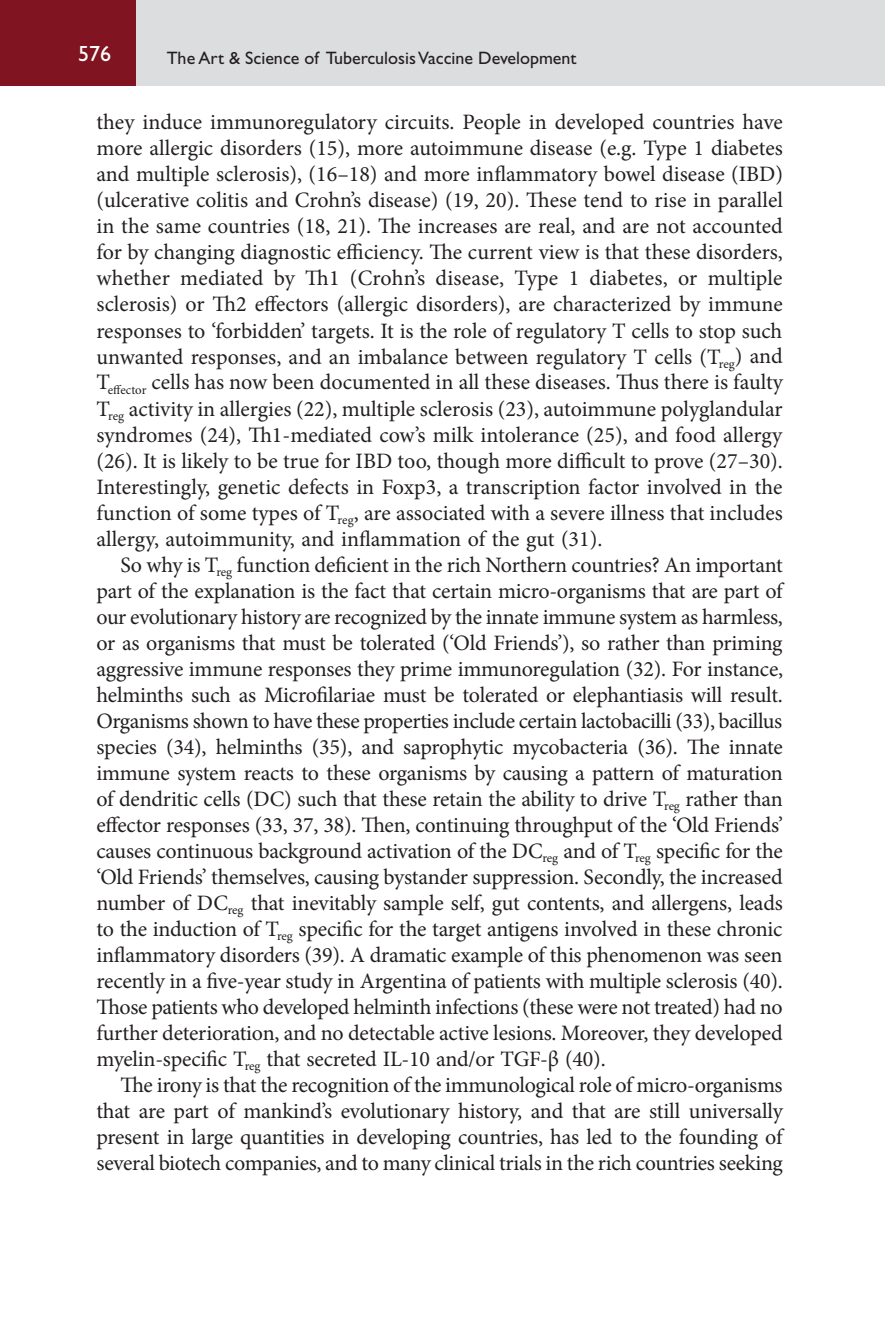
<style>
.page{position:relative;width:885px;height:1327px;background:#fff}
.page>*{position:absolute;margin:0;border:0;box-sizing:border-box;transform-origin:0 0}
.t1{font:22px/26px "Minion Pro";letter-spacing:-.01em;color:#231f20;text-align:justify}
.t2{font:22px "Gill Sans Std";color:#fff}
.t3{font:18px "Gill Sans Std";color:#231f20}
</style>
<div class="page">
<div style="left:135px;top:0;width:749px;height:86px;background:#dcdddf"></div>
<div style="left:0;top:0;width:136px;height:86px;background:#801420"></div>
<hr style="left:884px;top:0;width:1px;height:86px;background:#dcdddf">
<p class="t2" style="left:78px;top:46px;width:34px">576</p>
<p class="t3" style="left:167px;top:51px;width:411px">The Art &amp; Science of Tuberculosis Vaccine Development</p>
<p class="t1" style="left:96px;top:111px;width:688px">they induce immunoregulatory circuits. People in developed countries have more allergic disorders (15), more autoimmune disease (e.g. Type 1 diabetes and multiple sclerosis), (16–18) and more inflammatory bowel disease (IBD) (ulcerative colitis and Crohn’s disease) (19, 20). These tend to rise in parallel in the same countries (18, 21). The increases are real, and are not accounted for by changing diagnostic efficiency. The current view is that these disorders, whether mediated by Th1 (Crohn’s disease, Type 1 diabetes, or multiple sclerosis) or Th2 effectors (allergic disorders), are characterized by immune responses to ‘forbidden’ targets. It is the role of regulatory T cells to stop such unwanted responses, and an imbalance between regulatory T cells (T<sub>reg</sub>) and T<sub>effector</sub> cells has now been documented in all these diseases. Thus there is faulty T<sub>reg</sub> activity in allergies (22), multiple sclerosis (23), autoimmune polyglandular syndromes (24), Th1-mediated cow’s milk intolerance (25), and food allergy (26). It is likely to be true for IBD too, though more difficult to prove (27–30).<br>Interestingly, genetic defects in Foxp3, a transcription factor involved in the function of some types of T<sub>reg</sub>, are associated with a severe illness that includes allergy, autoimmunity, and inflammation of the gut (31).</p>
<p class="t1" style="left:96px;top:553px;width:688px;text-indent:24px">So why is T<sub>reg</sub> function deficient in the rich Northern countries? An important part of the explanation is the fact that certain micro-organisms that are part of our evolutionary history are recognized by the innate immune system as harmless, or as organisms that must be tolerated (‘Old Friends’), so rather than priming aggressive immune responses they prime immunoregulation (32). For instance, helminths such as Microfilariae must be tolerated or elephantiasis will result.<br>Organisms shown to have these properties include certain lactobacilli (33), bacillus species (34), helminths (35), and saprophytic mycobacteria (36). The innate immune system reacts to these organisms by causing a pattern of maturation of dendritic cells (DC) such that these retain the ability to drive T<sub>reg</sub> rather than effector responses (33, 37, 38). Then, continuing throughput of the ‘Old Friends’ causes continuous background activation of the DC<sub>reg</sub> and of T<sub>reg</sub> specific for the ‘Old Friends’ themselves, causing bystander suppression. Secondly, the increased number of DC<sub>reg</sub> that inevitably sample self, gut contents, and allergens, leads to the induction of T<sub>reg</sub> specific for the target antigens involved in these chronic inflammatory disorders (39). A dramatic example of this phenomenon was seen recently in a five-year study in Argentina of patients with multiple sclerosis (40).<br>Those patients who developed helminth infections (these were not treated) had no further deterioration, and no detectable active lesions. Moreover, they developed myelin-specific T<sub>reg</sub> that secreted IL-10 and/or TGF-β (40).</p>
<p class="t1" style="left:96px;top:1073px;width:688px;text-indent:24px">The irony is that the recognition of the immunological role of micro-organisms that are part of mankind’s evolutionary history, and that are still universally present in large quantities in developing countries, has led to the founding of several biotech companies, and to many clinical trials in the rich countries seeking</p>
</div>
